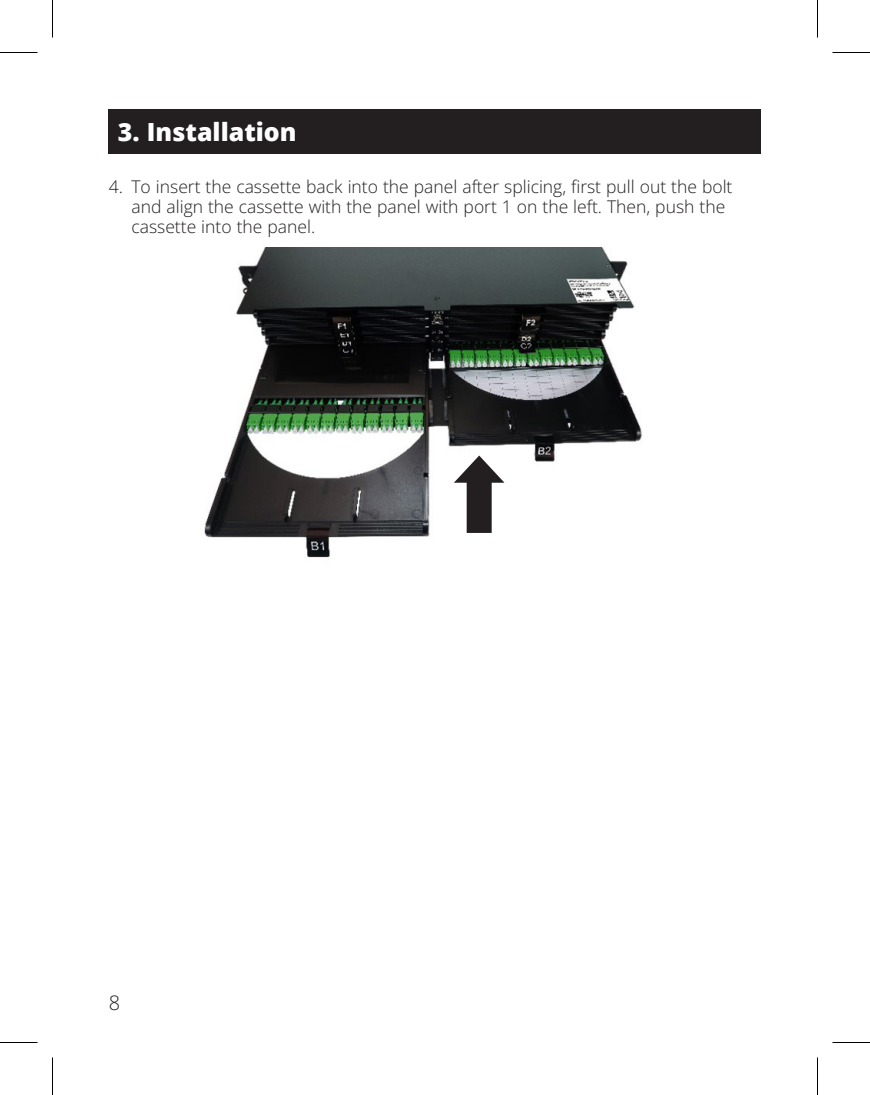
<style>
.page{position:relative;width:870px;height:1095px;background:#fff}
.page>*{position:absolute;margin:0;border:0;box-sizing:border-box;transform-origin:0 0}
.t1{font:800 25px "Open Sans";color:#fff}
.t2{font:20px "Open Sans";color:#231f20}
.t3{font:17.5px/20px "Open Sans";color:#231f20}
</style>
<div class="page">
<img style="left:204px;top:248px;width:438px;height:310px">
<div style="left:467px;top:472px;width:25px;height:61px;background:#231f20"></div>
<svg style="left:454px;top:456px;width:50px;height:27px"></svg>
<div style="left:109px;top:109px;width:652px;height:45px;background:#231f20"></div>
<hr style="left:0;top:52px;width:38px;height:1px;background:#000">
<hr style="left:832px;top:52px;width:38px;height:1px;background:#000">
<hr style="left:0;top:1042px;width:38px;height:1px;background:#000">
<hr style="left:832px;top:1042px;width:38px;height:1px;background:#000">
<hr style="left:52px;top:0;width:1px;height:38px;background:#000">
<hr style="left:52px;top:1058px;width:1px;height:37px;background:#000">
<hr style="left:817px;top:0;width:1px;height:38px;background:#000">
<hr style="left:817px;top:1058px;width:1px;height:37px;background:#000">
<p class="t1" style="left:118px;top:113px;width:180px">3. Installation</p>
<p class="t3" style="left:131px;top:176px;width:603px;text-indent:-22px">4. To insert the cassette back into the panel after splicing, first pull out the bolt and align the cassette with the panel with port 1 on the left. Then, push the cassette into the panel.</p>
<p class="t2" style="left:109px;top:990px;width:13px">8</p>
</div>
